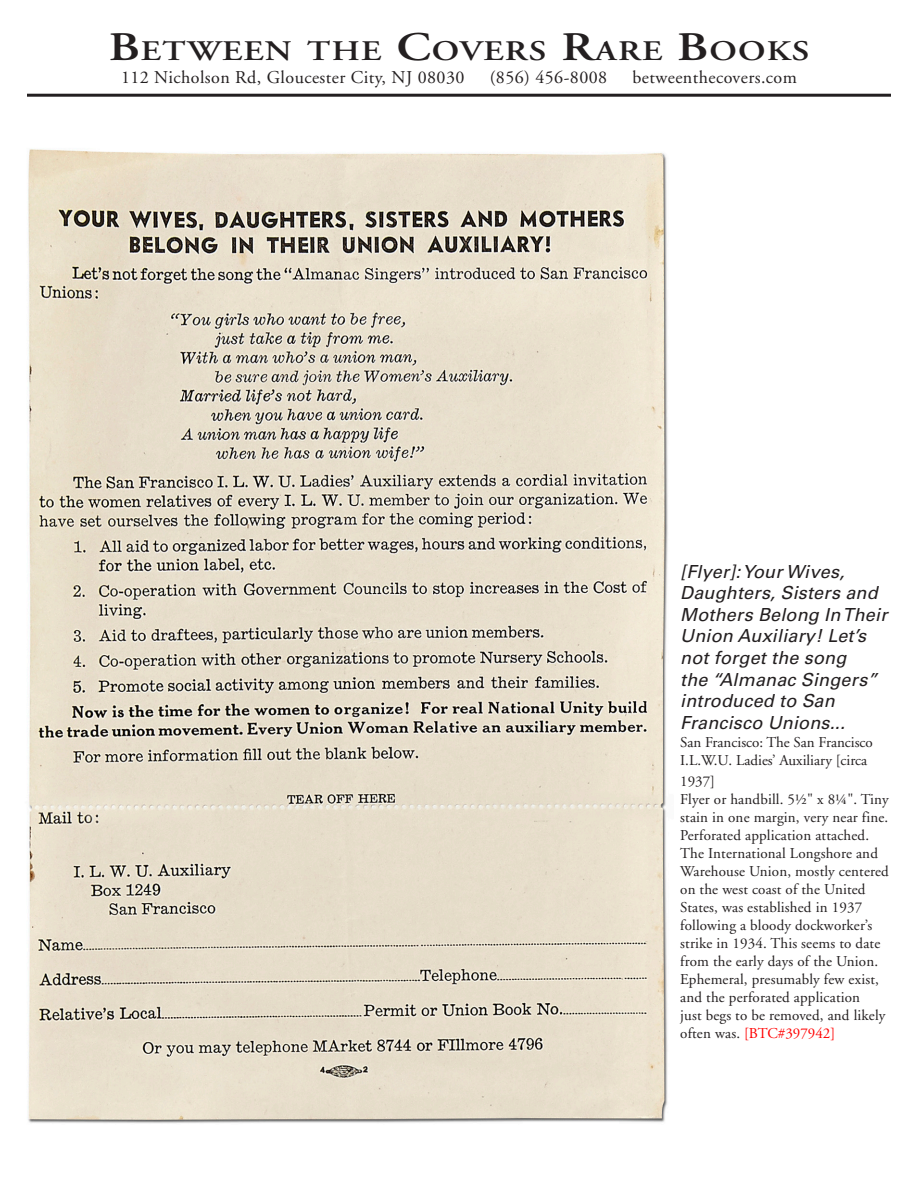
<style>
.page{position:relative;width:918px;height:1188px;background:#fff}
.page>*{position:absolute;margin:0;border:0;box-sizing:border-box;transform-origin:0 0}
.t1{font:600 28.35px "Adobe Garamond";letter-spacing:.035em;color:#231f20;scale:1.22 1}
.t2{font:italic 18px/21.6px "Univers";letter-spacing:.01em;color:#231f20}
.t3{font:18px "Adobe Garamond";letter-spacing:.025em;color:#231f20}
.t4{font:15px/18px "Adobe Garamond";letter-spacing:.01em;color:#231f20}
.s1{font-size:40.5px}
.s2{color:#f00}
</style>
<div class="page">
<hr style="left:27px;top:94px;width:864px;height:3px;background:#231f20">
<img style="left:28px;top:149px;width:640px;height:975px">
<p class="t1" style="left:109px;top:35px;width:576px"><span class="s1">B</span>ETWEEN THE <span class="s1">C</span>OVERS <span class="s1">R</span>ARE <span class="s1">B</span>OOKS</p>
<p class="t3" style="left:121px;top:67px;width:345px">112 Nicholson Rd, Gloucester City, NJ 08030</p>
<p class="t3" style="left:490px;top:67px;width:119px">(856) 456-8008</p>
<p class="t3" style="left:633px;top:67px;width:166px">betweenthecovers.com</p>
<p class="t2" style="left:680px;top:560px;width:209px">[Flyer]: Your Wives,<br>Daughters, Sisters and<br>Mothers Belong In Their<br>Union Auxiliary! Let’s not forget the song<br>the “Almanac Singers” introduced to San<br>Francisco Unions...</p>
<p class="t4" style="left:680px;top:733px;width:194px">San Francisco: The San Francisco<br>I.L.W.U. Ladies’ Auxiliary [circa</p>
<p class="t4" style="left:680px;top:773px;width:36px">1937]</p>
<p class="t4" style="left:680px;top:791px;width:210px">Flyer or handbill. 5½" x 8¼". Tiny stain in one margin, very near fine.<br>Perforated application attached.<br>The International Longshore and<br>Warehouse Union, mostly centered on the west coast of the United<br>States, was established in 1937 following a bloody dockworker’s strike in 1934. This seems to date from the early days of the Union.<br>Ephemeral, presumably few exist, and the perforated application<br>just begs to be removed, and likely often was. <span class="s2">[BTC#397942]</span></p>
</div>
